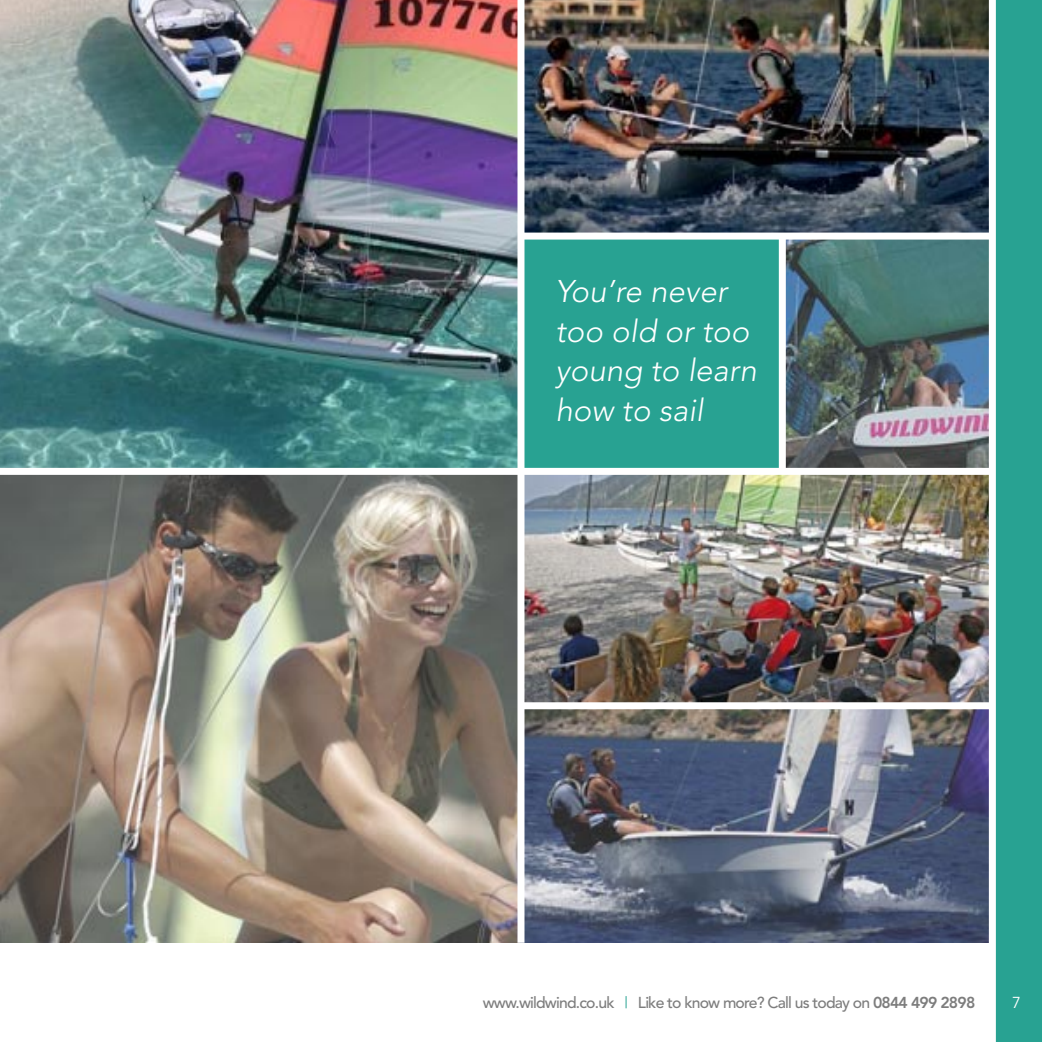
<style>
.page{position:relative;width:1042px;height:1042px;background:#fff}
.page>*{position:absolute;margin:0;border:0;box-sizing:border-box;transform-origin:0 0}
.t1{font:300 31.15px/39.4px "Avenir";color:#fff}
.t2{font:500 15.75px "Avenir";letter-spacing:-.05em;color:#7d7d7d}
.t3{font:15.75px "Avenir";color:#fff}
.s1{font-weight:400;color:#28a292}
.s2{font-weight:800}
</style>
<div class="page">
<img style="left:0;top:475px;width:517px;height:468px">
<img style="left:0;top:0;width:517px;height:468px">
<img style="left:524px;top:0;width:465px;height:233px">
<div style="left:521px;top:236px;width:260px;height:235px;background:#28a292"></div>
<img style="left:786px;top:240px;width:203px;height:228px">
<img style="left:524px;top:475px;width:465px;height:227px">
<img style="left:524px;top:709px;width:465px;height:234px">
<div style="left:0;top:468px;width:1042px;height:7px;background:#fff"></div>
<div style="left:519px;top:233px;width:523px;height:7px;background:#fff"></div>
<div style="left:517px;top:0;width:7px;height:943px;background:#fff"></div>
<div style="left:779px;top:235px;width:7px;height:237px;background:#fff"></div>
<div style="left:992px;top:0;width:50px;height:1042px;background:#28a292"></div>
<div style="left:989px;top:0;width:7px;height:1042px;background:#fff"></div>
<h1 class="t1" style="left:555px;top:274px;width:207px">You’re never too old or too young to learn how to sail</h1>
<p class="t2" style="left:483px;top:996px;width:494px">www.wildwind.co.uk <span class="s1">|</span> Like to know more? Call us today on <span class="s2">0844 499 2898</span></p>
<p class="t3" style="left:1012px;top:996px;width:10px">7</p>
</div>
